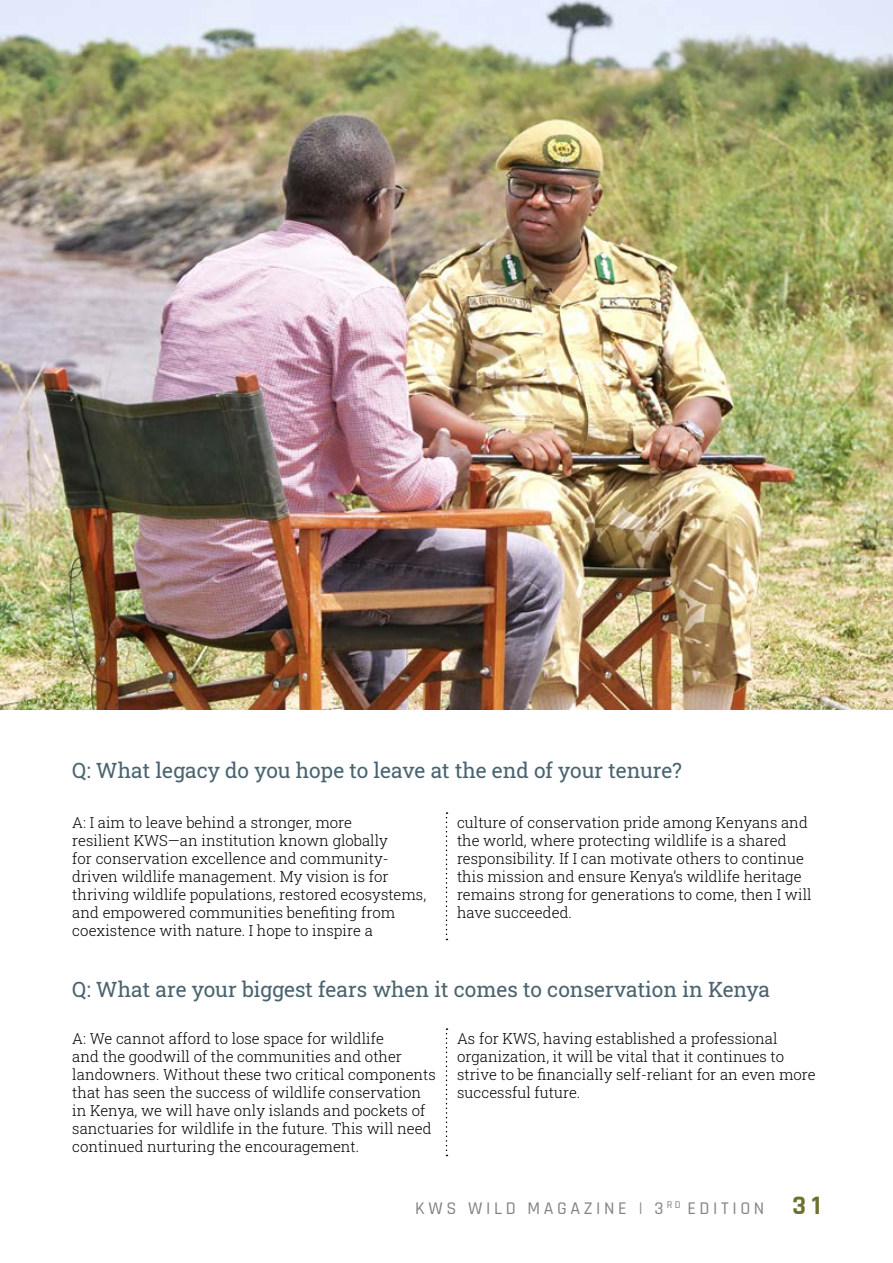
<style>
.page{position:relative;width:893px;height:1263px;background:#fff}
.page>*{position:absolute;margin:0;border:0;box-sizing:border-box;transform-origin:0 0}
.t1{font:21px "Roboto Slab";color:#4a636f}
.t2{font:500 18px "Rajdhani";letter-spacing:.2em;color:#808285}
.t3{font:15px/18px "Roboto Slab";color:#000}
.s1{font-weight:700;font-size:27px;color:#6d712f}
</style>
<div class="page">
<img style="left:0;top:0;width:893px;height:710px">
<svg style="left:446px;top:812px;width:1px;height:128px"></svg>
<svg style="left:446px;top:1028px;width:1px;height:128px"></svg>
<h1 class="t1" style="left:72px;top:756px;width:611px">Q: What legacy do you hope to leave at the end of your tenure?</h1>
<p class="t3" style="left:72px;top:813px;width:355px">A: I aim to leave behind a stronger, more<br>resilient KWS—an institution known globally<br>for conservation excellence and community&shy;driven wildlife management. My vision is for thriving wildlife populations, restored ecosystems, and empowered communities benefiting from coexistence with nature. I hope to inspire a</p>
<p class="t3" style="left:457px;top:813px;width:356px">culture of conservation pride among Kenyans and the world, where protecting wildlife is a shared responsibility. If I can motivate others to continue this mission and ensure Kenya’s wildlife heritage remains strong for generations to come, then I will have succeeded.</p>
<h1 class="t1" style="left:72px;top:975px;width:699px">Q: What are your biggest fears when it comes to conservation in Kenya</h1>
<p class="t3" style="left:72px;top:1029px;width:365px">A: We cannot afford to lose space for wildlife<br>and the goodwill of the communities and other landowners. Without these two critical components that has seen the success of wildlife conservation in Kenya, we will have only islands and pockets of sanctuaries for wildlife in the future. This will need continued nurturing the encouragement.</p>
<p class="t3" style="left:457px;top:1029px;width:360px">As for KWS, having established a professional organization, it will be vital that it continues to strive to be financially self-reliant for an even more successful future.</p>
<p class="t2" style="left:415px;top:1198px;width:407px">KWS WILD MAGAZINE | 3 <sup>RD</sup> EDITION <span class="s1">31</span></p>
</div>
